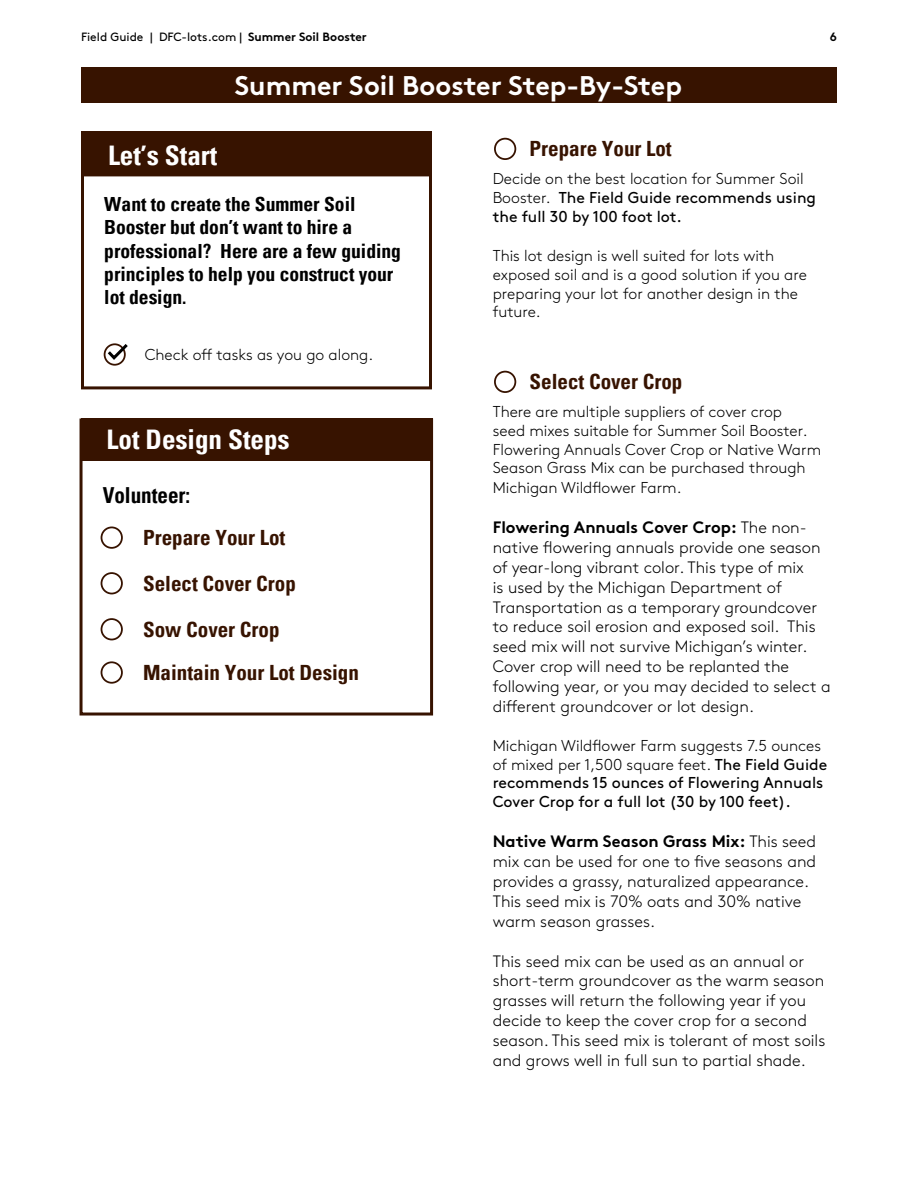
<style>
.page{position:relative;width:918px;height:1188px;background:#fff}
.page>*{position:absolute;margin:0;border:0;box-sizing:border-box;transform-origin:0 0}
.t1{font:700 27px "Brown Pro";color:#fff}
.t2{font:700 condensed 27px "Univers";color:#fff}
.t3{font:700 condensed 22.05px "Univers";color:#000;scale:.95 1}
.t4{font:700 condensed 21px/45.9px "Univers";color:#371300}
.t5{font:700 condensed 19.5px/23.4px "Univers";color:#000}
.t6{font:300 16.5px/19.8px "Brown Pro";color:#000101}
.t7{font:300 15.75px/19px "Brown Pro";color:#000}
.t8{font:15.75px/18.9px "Brown Pro";color:#000}
.t9{font:12px "Brown Pro";color:#000}
.t10{font:700 12px "Brown Pro";color:#000}
.s1{font-weight:700}
.s2{font-weight:300}
</style>
<div class="page">
<div style="left:81px;top:68px;width:756px;height:35px;background:#371300"></div>
<div style="left:494px;top:138px;width:22px;height:22px;border:2px solid #371300;border-radius:50%"></div>
<div style="left:494px;top:371px;width:22px;height:22px;border:2px solid #371300;border-radius:50%"></div>
<div style="left:80px;top:419px;width:353px;height:297px;border:3px solid #371300"></div>
<div style="left:101px;top:527px;width:22px;height:22px;border:2px solid #371300;border-radius:50%"></div>
<div style="left:101px;top:572px;width:22px;height:22px;border:2px solid #371300;border-radius:50%"></div>
<div style="left:82px;top:419px;width:351px;height:42px;background:#371300"></div>
<div style="left:101px;top:618px;width:22px;height:22px;border:2px solid #371300;border-radius:50%"></div>
<div style="left:101px;top:661px;width:22px;height:23px;border:2px solid #371300;border-radius:50%"></div>
<div style="left:104px;top:343px;width:22px;height:23px;border:2px solid #371300;border-radius:50%"></div>
<svg style="left:105px;top:343px;width:23px;height:19px"></svg>
<div style="left:81px;top:173px;width:351px;height:216px;border:3px solid #371300"></div>
<div style="left:81px;top:132px;width:351px;height:42px;background:#371300"></div>
<p class="t9" style="left:81px;top:28px;width:287px">Field Guide | DFC-lots.com | <span class="s1">Summer Soil Booster</span></p>
<p class="t10" style="left:830px;top:27px;width:9px">6</p>
<h1 class="t1" style="left:235px;top:64px;width:449px">Summer Soil Booster Step-By-Step</h1>
<p class="t4" style="left:530px;top:126px;width:144px">Prepare Your Lot</p>
<p class="t8" style="left:493px;top:168px;width:325px"><span class="s2">Decide on the best location for Summer Soil<br>Booster.</span> The Field Guide recommends using the full 30 by 100 foot lot.</p>
<p class="t7" style="left:493px;top:245px;width:316px">This lot design is well suited for lots with exposed soil and is a good solution if you are preparing your lot for another design in the future.</p>
<h1 class="t2" style="left:108px;top:138px;width:111px">Let’s Start</h1>
<p class="t5" style="left:104px;top:192px;width:298px">Want to create the Summer Soil<br>Booster but don’t want to hire a professional? Here are a few guiding principles to help you construct your lot design.</p>
<p class="t7" style="left:145px;top:344px;width:230px">Check off tasks as you go along.</p>
<h1 class="t2" style="left:107px;top:423px;width:184px">Lot Design Steps</h1>
<h2 class="t3" style="left:103px;top:482px;width:94px">Volunteer:</h2>
<p class="t4" style="left:143px;top:515px;width:154px">Prepare Your Lot<br>Select Cover Crop<br>Sow Cover Crop</p>
<p class="t4" style="left:143px;top:650px;width:217px">Maintain Your Lot Design</p>
<p class="t4" style="left:530px;top:359px;width:154px">Select Cover Crop</p>
<p class="t7" style="left:493px;top:401px;width:330px">There are multiple suppliers of cover crop<br>seed mixes suitable for Summer Soil Booster.<br>Flowering Annuals Cover Crop or Native Warm Season Grass Mix can be purchased through Michigan Wildflower Farm.</p>
<p class="t6" style="left:493px;top:517px;width:340px"><span class="s1">Flowering Annuals Cover Crop:</span> The non&shy;native flowering annuals provide one season of year-long vibrant color. This type of mix<br>is used by the Michigan Department of Transportation as a temporary groundcover to reduce soil erosion and exposed soil. This seed mix will not survive Michigan’s winter.<br>Cover crop will need to be replanted the following year, or you may decided to select a different groundcover or lot design.</p>
<p class="t8" style="left:493px;top:734px;width:336px"><span class="s2">Michigan Wildflower Farm suggests 7.5 ounces of mixed per 1,500 square feet.</span> The Field Guide recommends 15 ounces of Flowering Annuals Cover Crop for a full lot (30 by 100 feet).</p>
<p class="t6" style="left:493px;top:831px;width:325px"><span class="s1">Native Warm Season Grass Mix:</span> This seed mix can be used for one to five seasons and provides a grassy, naturalized appearance.<br>This seed mix is 70% oats and 30% native warm season grasses.</p>
<p class="t6" style="left:493px;top:950px;width:334px">This seed mix can be used as an annual or short-term groundcover as the warm season grasses will return the following year if you decide to keep the cover crop for a second season. This seed mix is tolerant of most soils and grows well in full sun to partial shade.</p>
</div>
